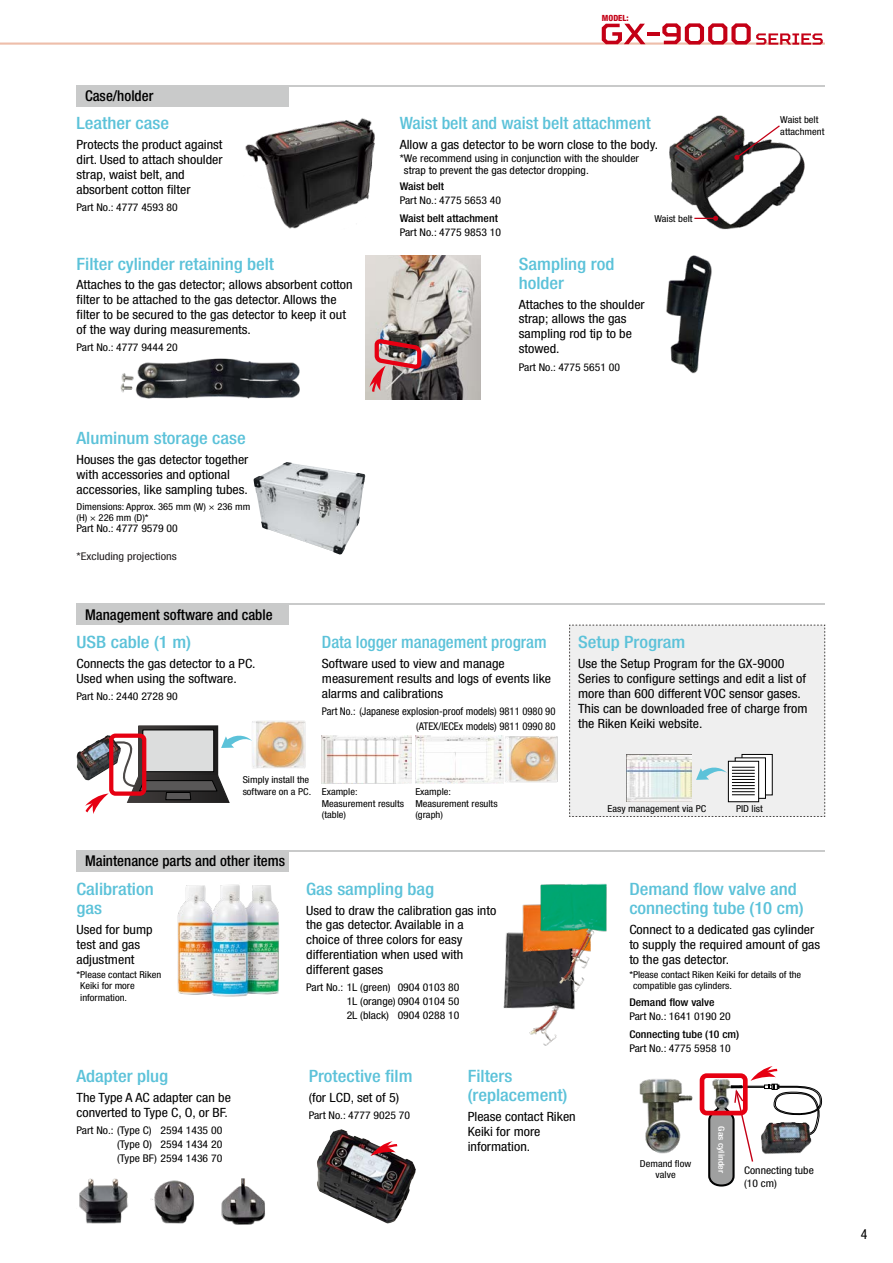
<style>
.page{position:relative;width:893px;height:1263px;background:#fff}
.page>*{position:absolute;margin:0;border:0;box-sizing:border-box;transform-origin:0 0}
.t1{font:500 condensed 16.95px/19.2px "Helvetica Neue LT Pro";color:#5cc2d9;scale:1.1 1}
.t2{font:500 condensed 16.95px "Helvetica Neue LT Pro";color:#5cc2d9;scale:1.05 1}
.t3{font:500 condensed 16.95px "Helvetica Neue LT Pro";color:#5cc2d9}
.t4{font:500 condensed 14.85px "Helvetica Neue LT Pro";color:#000}
.t5{font:condensed 13.8px "Helvetica Neue LT Pro";color:#000}
.t6{font:condensed 12.75px/14.9px "Helvetica Neue LT Pro";color:#000;scale:1.1 1}
.t7{font:condensed 10.65px/13.8px "Helvetica Neue LT Pro";color:#000;text-align:justify;scale:1.1 1}
.t8{font:condensed 10.65px/14.9px "Helvetica Neue LT Pro";color:#000;text-align:right}
.t9{font:500 condensed 10.65px "Helvetica Neue LT Pro";color:#000;scale:1.1 1}
.t10{font:condensed 10.65px "Helvetica Neue LT Pro";color:#231f20;scale:1.15 1}
.t11{font:condensed 10.5px/12.9px "Helvetica Neue LT Pro";color:#000;scale:1.1 1}
.t12{font:condensed 9.6px/11.7px "Helvetica Neue LT Pro";color:#000;scale:1.1 1}
.t13{font:800 condensed 8.55px "Helvetica Neue LT Pro";color:#c40016}
.t14{font:500 condensed 8.4px "Helvetica Neue LT Pro";color:#fff;scale:1.18 1}
</style>
<div class="page">
<hr style="left:77px;top:85px;width:748px;height:1px;background:#c9caca">
<div style="left:77px;top:85px;width:212px;height:21px;background:#c9caca"></div>
<hr style="left:77px;top:604px;width:748px;height:1px;background:#c9caca">
<div style="left:77px;top:604px;width:212px;height:21px;background:#c9caca"></div>
<hr style="left:77px;top:850px;width:748px;height:2px;background:#c9caca">
<div style="left:77px;top:850px;width:212px;height:22px;background:#c9caca"></div>
<img style="left:245px;top:118px;width:130px;height:111px">
<img style="left:120px;top:358px;width:180px;height:41px">
<img style="left:666px;top:255px;width:46px;height:119px">
<img style="left:177px;top:884px;width:102px;height:113px">
<img style="left:639px;top:1079px;width:54px;height:75px">
<img style="left:252px;top:721px;width:54px;height:47px">
<img style="left:503px;top:932px;width:72px;height:114px">
<img style="left:519px;top:904px;width:66px;height:91px">
<img style="left:536px;top:883px;width:71px;height:86px">
<img style="left:366px;top:255px;width:114px;height:145px">
<div style="left:139px;top:726px;width:79px;height:49px;background:linear-gradient(to right,#403c3b,#1e1e1e)"></div>
<div style="left:143px;top:730px;width:71px;height:42px;background:#dcdddd"></div>
<div style="left:142px;top:729px;width:72px;height:43px;border:1px solid #000"></div>
<img style="left:669px;top:115px;width:136px;height:115px">
<svg style="left:734px;top:124px;width:47px;height:36px"></svg>
<svg style="left:694px;top:216px;width:24px;height:5px"></svg>
<img style="left:415px;top:736px;width:143px;height:47px">
<img style="left:322px;top:736px;width:90px;height:47px">
<svg style="left:569px;top:625px;width:256px;height:192px"></svg>
<img style="left:253px;top:462px;width:112px;height:93px">
<hr style="left:0;top:43px;width:825px;height:2px;background:#eebeaa">
<svg style="left:602px;top:24px;width:43px;height:20px"></svg>
<hr style="left:647px;top:32px;width:13px;height:4px;background:#c40016">
<svg style="left:662px;top:23px;width:161px;height:22px"></svg>
<svg style="left:369px;top:336px;width:54px;height:56px;background:#9b6a6c"></svg>
<svg style="left:85px;top:732px;width:167px;height:82px"></svg>
<svg style="left:707px;top:1066px;width:116px;height:121px"></svg>
<div style="left:700px;top:1073px;width:48px;height:42px;border:5px solid #e60012;border-radius:5px"></div>
<img style="left:150px;top:1180px;width:45px;height:44px">
<img style="left:221px;top:1178px;width:44px;height:47px">
<img style="left:79px;top:1178px;width:49px;height:46px">
<img style="left:317px;top:1129px;width:99px;height:94px">
<svg style="left:370px;top:1141px;width:27px;height:15px"></svg>
<p class="t4" style="left:85px;top:87px;width:70px">Case/holder</p>
<h1 class="t1" style="left:77px;top:114px;width:86px">Leather case</h1>
<p class="t6" style="left:77px;top:137px;width:134px">Protects the product against dirt. Used to attach shoulder strap, waist belt, and absorbent cotton filter</p>
<p class="t7" style="left:77px;top:200px;width:94px">Part No.: 4777 4593 80</p>
<h1 class="t1" style="left:77px;top:254px;width:181px">Filter cylinder retaining belt</h1>
<p class="t6" style="left:77px;top:277px;width:253px">Attaches to the gas detector; allows absorbent cotton filter to be attached to the gas detector. Allows the filter to be secured to the gas detector to keep it out of the way during measurements.</p>
<p class="t7" style="left:77px;top:341px;width:94px">Part No.: 4777 9444 20</p>
<h1 class="t1" style="left:77px;top:428px;width:155px">Aluminum storage case</h1>
<p class="t6" style="left:77px;top:452px;width:158px">Houses the gas detector together with accessories and optional accessories, like sampling tubes.</p>
<p class="t12" style="left:77px;top:501px;width:160px;line-height:10.6px">Dimensions: Approx. 365 mm (W) × 236 mm (H) × 226 mm (D)*</p>
<p class="t7" style="left:77px;top:521px;width:94px">Part No.: 4777 9579 00</p>
<p class="t10" style="left:77px;top:550px;width:89px">*Excluding projections</p>
<p class="t4" style="left:85px;top:606px;width:189px">Management software and cable</p>
<p class="t13" style="left:602px;top:13px;width:28px">MODEL:</p>
<h1 class="t2" style="left:400px;top:113px;width:240px">Waist belt and waist belt attachment</h1>
<p class="t6" style="left:400px;top:137px;width:236px">Allow a gas detector to be worn close to the body.</p>
<p class="t7" style="left:404px;top:152px;width:215px;line-height:11.7px;text-indent:-4px">*We recommend using in conjunction with the shoulder strap to prevent the gas detector dropping.</p>
<p class="t9" style="left:400px;top:180px;width:42px">Waist belt</p>
<p class="t7" style="left:400px;top:193px;width:94px">Part No.: 4775 5653 40</p>
<p class="t9" style="left:400px;top:212px;width:91px">Waist belt attachment</p>
<p class="t7" style="left:400px;top:225px;width:94px">Part No.: 4775 9853 10</p>
<h1 class="t1" style="left:519px;top:254px;width:88px">Sampling rod holder</h1>
<p class="t6" style="left:519px;top:297px;width:116px">Attaches to the shoulder strap; allows the gas sampling rod tip to be stowed.</p>
<p class="t7" style="left:519px;top:360px;width:94px">Part No.: 4775 5651 00</p>
<p class="t12" style="left:654px;top:213px;width:36px">Waist belt</p>
<p class="t12" style="left:780px;top:114px;width:42px">Waist belt attachment</p>
<h1 class="t1" style="left:77px;top:632px;width:106px">USB cable (1 m)</h1>
<p class="t6" style="left:77px;top:656px;width:164px">Connects the gas detector to a PC.<br>Used when using the software.</p>
<p class="t7" style="left:77px;top:689px;width:94px">Part No.: 2440 2728 90</p>
<h1 class="t3" style="left:322px;top:632px;width:226px">Data logger management program</h1>
<p class="t6" style="left:322px;top:656px;width:210px">Software used to view and manage measurement results and logs of events like alarms and calibrations</p>
<p class="t8" style="left:322px;top:704px;width:235px">Part No.: (Japanese explosion-proof models) 9811 0980 90 (ATEX/IECEx models) 9811 0990 80</p>
<p class="t12" style="left:243px;top:774px;width:64px">Simply install the software on a PC.</p>
<p class="t12" style="left:322px;top:786px;width:76px">Example:<br>Measurement results (table)</p>
<p class="t12" style="left:415px;top:786px;width:76px">Example:<br>Measurement results (graph)</p>
<p class="t4" style="left:85px;top:852px;width:201px">Maintenance parts and other items</p>
<h1 class="t1" style="left:77px;top:879px;width:72px">Calibration gas</h1>
<p class="t6" style="left:77px;top:922px;width:71px">Used for bump test and gas adjustment</p>
<p class="t12" style="left:80px;top:968px;width:75px;text-indent:-4px">*Please contact Riken<br>Keiki for more information.</p>
<h1 class="t1" style="left:306px;top:879px;width:118px">Gas sampling bag</h1>
<p class="t6" style="left:306px;top:902px;width:174px">Used to draw the calibration gas into the gas detector. Available in a choice of three colors for easy differentiation when used with different gases</p>
<p class="t7" style="left:347px;top:981px;width:104px;text-indent:-41px">Part No.: 1L (green) 0904 0103 80<br>1L (orange) 0904 0104 50<br>2L (black) 0904 0288 10</p>
<h1 class="t1" style="left:578px;top:632px;width:99px">Setup Program</h1>
<p class="t6" style="left:578px;top:656px;width:210px">Use the Setup Program for the GX-9000<br>Series to configure settings and edit a list of more than 600 different VOC sensor gases.<br>This can be downloaded free of charge from the Riken Keiki website.</p>
<p class="t12" style="left:608px;top:803px;width:91px">Easy management via PC</p>
<p class="t12" style="left:736px;top:803px;width:26px">PID list</p>
<h1 class="t1" style="left:629px;top:879px;width:160px">Demand flow valve and connecting tube (10 cm)</h1>
<p class="t6" style="left:629px;top:922px;width:175px">Connect to a dedicated gas cylinder to supply the required amount of gas to the gas detector.</p>
<p class="t12" style="left:633px;top:968px;width:154px;text-indent:-4px">*Please contact Riken Keiki for details of the compatible gas cylinders.</p>
<p class="t9" style="left:629px;top:996px;width:79px">Demand flow valve</p>
<p class="t7" style="left:629px;top:1009px;width:94px">Part No.: 1641 0190 20</p>
<p class="t9" style="left:629px;top:1028px;width:101px">Connecting tube (10 cm)</p>
<p class="t7" style="left:629px;top:1041px;width:94px">Part No.: 4775 5958 10</p>
<h1 class="t1" style="left:77px;top:1066px;width:85px">Adapter plug</h1>
<p class="t6" style="left:77px;top:1090px;width:142px">The Type A AC adapter can be converted to Type C, O, or BF.</p>
<p class="t7" style="left:117px;top:1123px;width:97px;text-indent:-41px">Part No.: (Type C) 2594 1435 00 (Type O) 2594 1434 20 (Type BF) 2594 1436 70</p>
<h1 class="t1" style="left:309px;top:1066px;width:96px">Protective film</h1>
<p class="t6" style="left:309px;top:1090px;width:84px">(for LCD, set of 5)</p>
<p class="t7" style="left:309px;top:1108px;width:94px">Part No.: 4777 9025 70</p>
<h1 class="t1" style="left:468px;top:1066px;width:92px">Filters (replacement)</h1>
<p class="t6" style="left:468px;top:1109px;width:100px">Please contact Riken<br>Keiki for more information.</p>
<p class="t14" style="left:726px;top:1126px;width:41px;rotate:90deg">Gas cylinder</p>
<p class="t12" style="left:640px;top:1157px;width:48px;text-align:center">Demand flow valve</p>
<p class="t11" style="left:744px;top:1164px;width:65px">Connecting tube (10 cm)</p>
<p class="t5" style="left:861px;top:1226px;width:8px">4</p>
</div>
